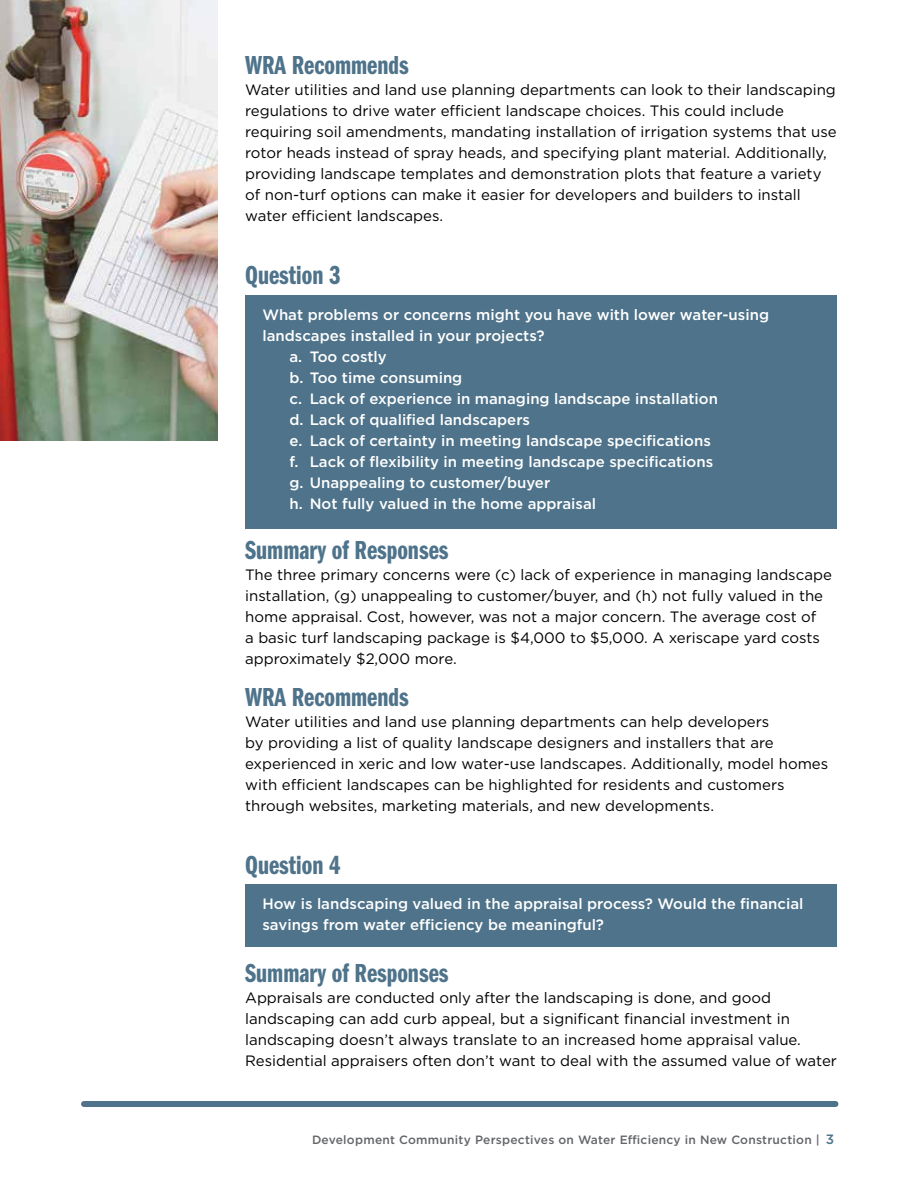
<style>
.page{position:relative;width:918px;height:1188px;background:#fff}
.page>*{position:absolute;margin:0;border:0;box-sizing:border-box;transform-origin:0 0}
.t1{font:27px "Franklin Gothic Demi Cmpr";color:#4e738a}
.t2{font:15px/21px "Gotham";color:#000}
.t3{font:500 15px/21px "Gotham";color:#fff}
.t4{font:500 12px "Gotham";letter-spacing:.02em;color:#636569}
.s1{font-size:13.5px;color:#4e738a}
</style>
<div class="page">
<div style="left:84px;top:1101px;width:752px;height:6px;background:#4e738a"></div>
<img style="left:0;top:0;width:217px;height:441px">
<div style="left:245px;top:295px;width:592px;height:233px;background:#4e738a"></div>
<div style="left:245px;top:884px;width:592px;height:63px;background:#4e738a"></div>
<h1 class="t1" style="left:245px;top:50px;width:165px">WRA Recommends</h1>
<p class="t2" style="left:245px;top:79px;width:593px">Water utilities and land use planning departments can look to their landscaping regulations to drive water efficient landscape choices. This could include requiring soil amendments, mandating installation of irrigation systems that use rotor heads instead of spray heads, and specifying plant material. Additionally, providing landscape templates and demonstration plots that feature a variety of non-turf options can make it easier for developers and builders to install water efficient landscapes.</p>
<h1 class="t1" style="left:245px;top:260px;width:97px">Question 3</h1>
<p class="t3" style="left:262px;top:304px;width:508px">What problems or concerns might you have with lower water-using</p>
<p class="t3" style="left:262px;top:325px;width:284px">landscapes installed in your projects?</p>
<p class="t3" style="left:289px;top:346px;width:99px">a. Too costly</p>
<p class="t3" style="left:289px;top:367px;width:174px">b. Too time consuming</p>
<p class="t3" style="left:289px;top:388px;width:430px">c. Lack of experience in managing landscape installation</p>
<p class="t3" style="left:289px;top:409px;width:242px">d. Lack of qualified landscapers</p>
<p class="t3" style="left:289px;top:430px;width:423px">e. Lack of certainty in meeting landscape specifications</p>
<p class="t3" style="left:289px;top:451px;width:425px">f. Lack of flexibility in meeting landscape specifications</p>
<p class="t3" style="left:289px;top:472px;width:262px">g. Unappealing to customer/buyer</p>
<p class="t3" style="left:289px;top:493px;width:308px">h. Not fully valued in the home appraisal</p>
<h1 class="t1" style="left:245px;top:535px;width:205px">Summary of Responses</h1>
<p class="t2" style="left:245px;top:563px;width:588px">The three primary concerns were (c) lack of experience in managing landscape installation, (g) unappealing to customer/buyer, and (h) not fully valued in the home appraisal. Cost, however, was not a major concern. The average cost of<br>a basic turf landscaping package is $4,000 to $5,000. A xeriscape yard costs approximately $2,000 more.</p>
<h1 class="t1" style="left:245px;top:682px;width:165px">WRA Recommends</h1>
<p class="t2" style="left:245px;top:710px;width:585px">Water utilities and land use planning departments can help developers<br>by providing a list of quality landscape designers and installers that are experienced in xeric and low water-use landscapes. Additionally, model homes with efficient landscapes can be highlighted for residents and customers through websites, marketing materials, and new developments.</p>
<h1 class="t1" style="left:245px;top:850px;width:97px">Question 4</h1>
<p class="t3" style="left:262px;top:893px;width:543px">How is landscaping valued in the appraisal process? Would the financial savings from water efficiency be meaningful?</p>
<h1 class="t1" style="left:245px;top:958px;width:205px">Summary of Responses</h1>
<p class="t2" style="left:245px;top:987px;width:593px">Appraisals are conducted only after the landscaping is done, and good landscaping can add curb appeal, but a significant financial investment in landscaping doesn’t always translate to an increased home appraisal value.<br>Residential appraisers often don’t want to deal with the assumed value of water</p>
<p class="t4" style="left:312px;top:1132px;width:524px">Development Community Perspectives on Water Efficiency in New Construction | <span class="s1">3</span></p>
</div>
